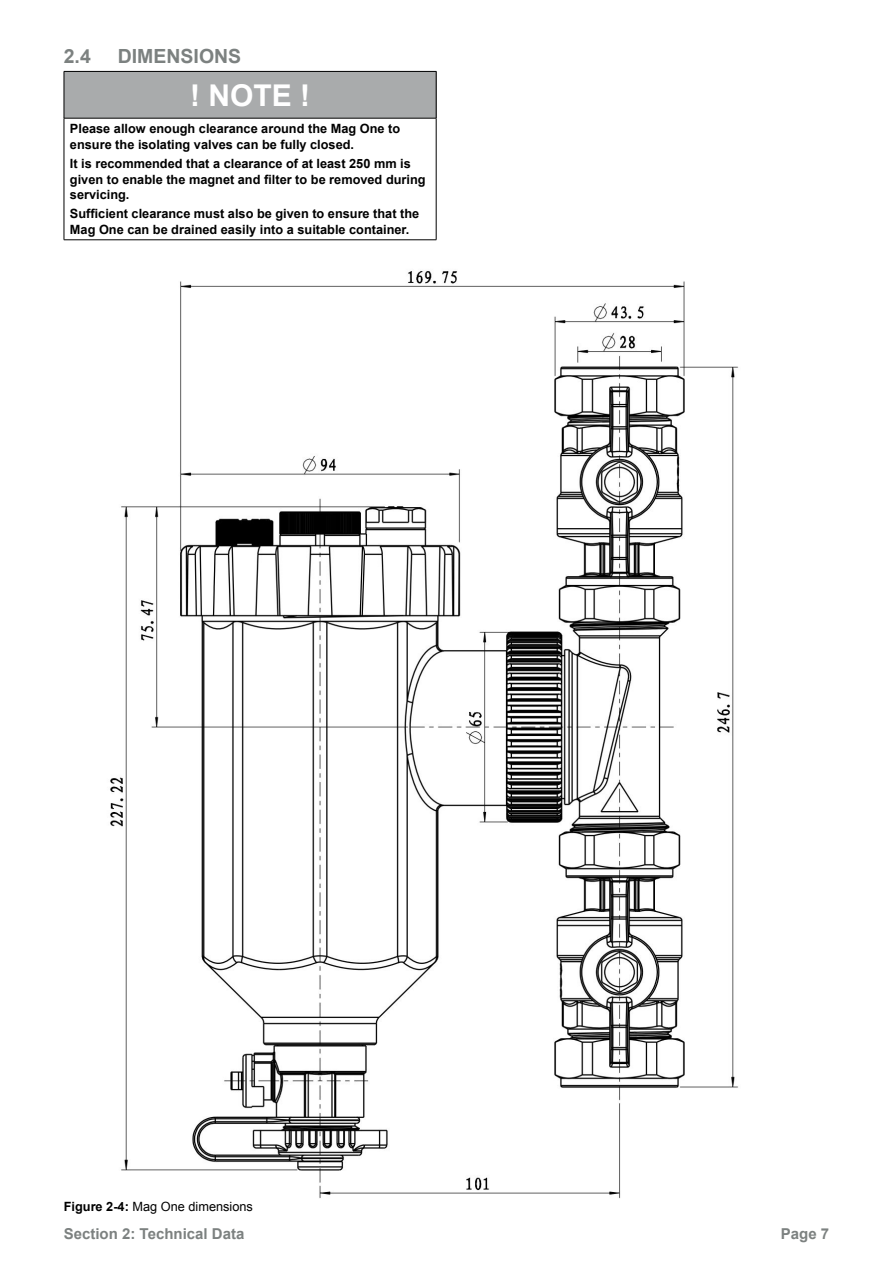
<style>
.page{position:relative;width:893px;height:1263px;background:#fff}
.page>*{position:absolute;margin:0;border:0;box-sizing:border-box;transform-origin:0 0}
.t1{font:700 30px "Arial";color:#fff}
.t2{font:700 19.5px "Arial";color:#7c8180}
.t3{font:700 15px "Arial";color:#7c8180}
.t4{font:700 12.75px/15.3px "Arial";color:#000}
.t5{font:12.75px "Arial";color:#000}
.s1{font-weight:700}
</style>
<div class="page">
<div style="left:64px;top:71px;width:372px;height:47px;background:#a9abac"></div>
<hr style="left:64px;top:71px;width:372px;height:1px;background:#000">
<hr style="left:64px;top:72px;width:1px;height:46px;background:#000">
<hr style="left:436px;top:72px;width:1px;height:46px;background:#000">
<hr style="left:64px;top:118px;width:372px;height:1px;background:#000">
<hr style="left:64px;top:118px;width:1px;height:122px;background:#000">
<hr style="left:436px;top:118px;width:1px;height:122px;background:#000">
<hr style="left:64px;top:240px;width:372px;height:1px;background:#000">
<img style="left:110px;top:271px;width:629px;height:927px">
<h2 class="t2" style="left:64px;top:43px;width:29px">2.4</h2>
<h2 class="t2" style="left:118px;top:43px;width:110px">DIMENSIONS</h2>
<h1 class="t1" style="left:190px;top:75px;width:122px">! NOTE !</h1>
<p class="t4" style="left:70px;top:122px;width:332px">Please allow enough clearance around the Mag One to ensure the isolating valves can be fully closed.</p>
<p class="t4" style="left:70px;top:157px;width:357px">It is recommended that a clearance of at least 250 mm is given to enable the magnet and filter to be removed during servicing.</p>
<p class="t4" style="left:70px;top:207px;width:351px">Sufficient clearance must also be given to ensure that the<br>Mag One can be drained easily into a suitable container.</p>
<p class="t5" style="left:64px;top:1198px;width:191px"><span class="s1">Figure 2-4:</span> Mag One dimensions</p>
<p class="t3" style="left:64px;top:1223px;width:182px">Section 2: Technical Data</p>
<p class="t3" style="left:781px;top:1223px;width:50px">Page 7</p>
</div>
